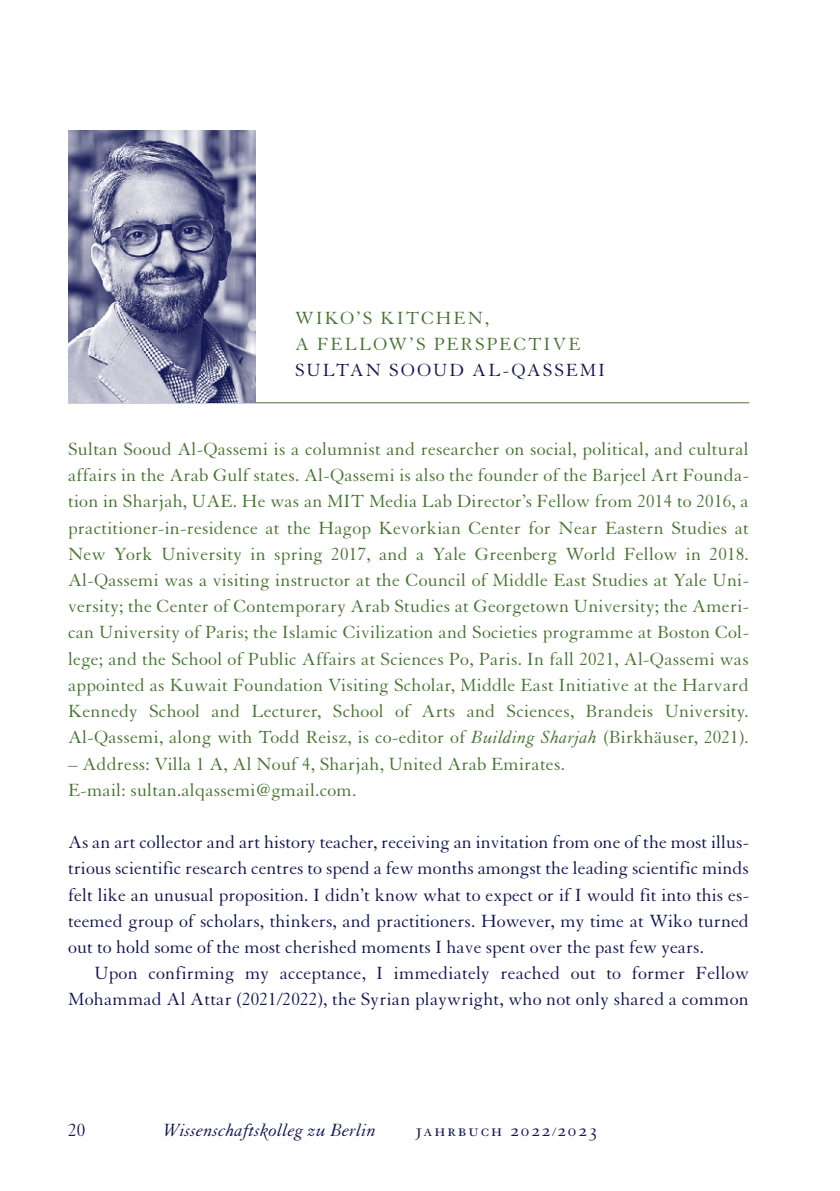
<style>
.page{position:relative;width:840px;height:1191px;background:#fff}
.page>*{position:absolute;margin:0;border:0;box-sizing:border-box;transform-origin:0 0}
.t1{font:19.2px/26.2px "Granjon LT Std";letter-spacing:.01em;color:#477430;text-align:justify}
.t2{font:19.2px/26.2px "Granjon LT Std";letter-spacing:.01em;color:#111551;text-align:justify}
.t3{font:19.2px/26.2px "Granjon LT Std";letter-spacing:.105em;color:#477430}
.t4{font:italic 19.2px "Granjon LT Std";letter-spacing:.01em;color:#111551}
.t5{font:19.2px "Granjon LT Std";letter-spacing:.11em;color:#111551}
.t6{font:19.2px "Granjon LT Std";letter-spacing:.1em;color:#111551}
.s1{font-style:italic}
.s2{font-size:13px}
</style>
<div class="page">
<hr style="left:68px;top:402px;width:680px;height:1px;background:#477430">
<img style="left:68px;top:130px;width:187px;height:272px">
<p class="t3" style="left:295px;top:305px;width:287px">WIKO’S KITCHEN,<br>A FELLOW’S PERSPECTIVE</p>
<p class="t5" style="left:295px;top:360px;width:311px">SULTAN SOOUD AL-QASSEMI</p>
<p class="t1" style="left:68px;top:436px;width:682px">Sultan Sooud Al-Qassemi is a columnist and researcher on social, political, and cultural affairs in the Arab Gulf states. Al-Qassemi is also the founder of the Barjeel Art Founda&shy;tion in Sharjah, UAE. He was an MIT Media Lab Director’s Fellow from 2014 to 2016, a practitioner-in-residence at the Hagop Kevorkian Center for Near Eastern Studies at New York University in spring 2017, and a Yale Greenberg World Fellow in 2018.<br>Al-Qassemi was a visiting instructor at the Council of Middle East Studies at Yale Uni&shy;versity; the Center of Contemporary Arab Studies at Georgetown University; the Ameri&shy;can University of Paris; the Islamic Civilization and Societies programme at Boston Col&shy;lege; and the School of Public Affairs at Sciences Po, Paris. In fall 2021, Al-Qassemi was appointed as Kuwait Foundation Visiting Scholar, Middle East Initiative at the Harvard Kennedy School and Lecturer, School of Arts and Sciences, Brandeis University.<br>Al-Qassemi, along with Todd Reisz, is co-editor of <span class="s1">Building Sharjah</span> (Birkhäuser, 2021).</p>
<p class="t1" style="left:68px;top:751px;width:498px">– Address: Villa 1 A, Al Nouf 4, Sharjah, United Arab Emirates.<br>E-mail: sultan.alqassemi@gmail.com.</p>
<p class="t2" style="left:68px;top:829px;width:682px">As an art collector and art history teacher, receiving an invitation from one of the most illus&shy;trious scientific research centres to spend a few months amongst the leading scientific minds felt like an unusual proposition. I didn’t know what to expect or if I would fit into this es&shy;teemed group of scholars, thinkers, and practitioners. However, my time at Wiko turned out to hold some of the most cherished moments I have spent over the past few years.</p>
<p class="t2" style="left:68px;top:960px;width:682px;text-align:right">Upon confirming my acceptance, I immediately reached out to former Fellow<br>Mohammad Al Attar (2021/2022), the Syrian playwright, who not only shared a common</p>
<p class="t2" style="left:68px;top:1117px;width:19px">20</p>
<p class="t4" style="left:163px;top:1120px;width:214px">Wissenschaftskolleg zu Berlin</p>
<p class="t6" style="left:415px;top:1120px;width:183px">jahrbuch 2022<span class="s2">/</span>2023</p>
</div>
